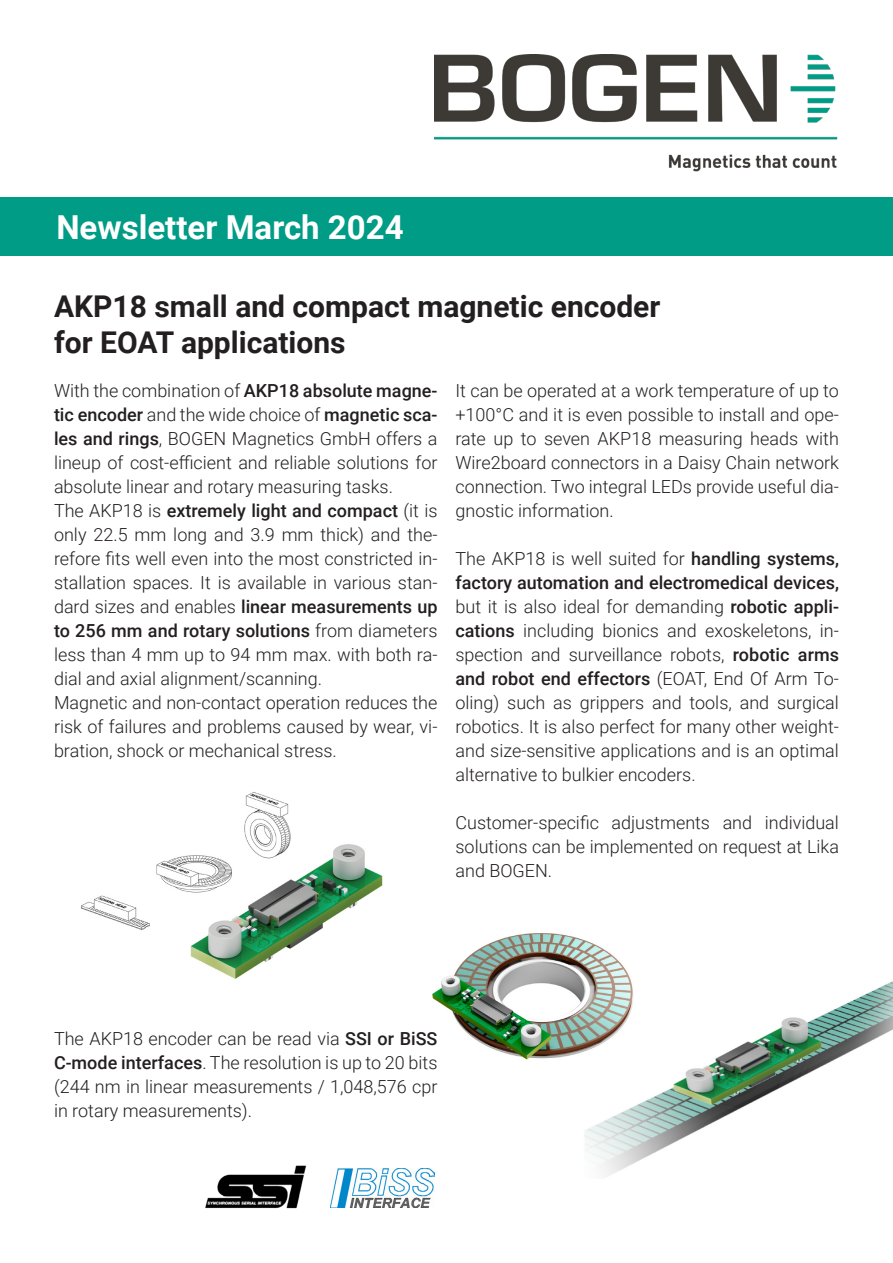
<style>
.page{position:relative;width:893px;height:1263px;background:#fff}
.page>*{position:absolute;margin:0;border:0;box-sizing:border-box;transform-origin:0 0}
.t1{font:700 33px "Roboto";color:#fff}
.t2{font:700 30px/36px "Roboto";color:#231f20}
.t3{font:300 18px/24px "Roboto";color:#231f20;text-align:justify}
.s1{font-weight:500}
</style>
<div class="page">
<img style="left:435px;top:54px;width:403px;height:117px">
<div style="left:0;top:198px;width:893px;height:58px;background:#009c85"></div>
<img style="left:419px;top:933px;width:474px;height:244px">
<img style="left:81px;top:792px;width:302px;height:187px">
<img style="left:205px;top:1165px;width:102px;height:44px">
<img style="left:330px;top:1169px;width:105px;height:38px">
<p class="t1" style="left:56px;top:204px;width:349px">Newsletter March 2024</p>
<p class="t2" style="left:54px;top:287px;width:608px">AKP18 small and compact magnetic encoder for EOAT applications</p>
<p class="t3" style="left:54px;top:378px;width:385px">With the combination of <span class="s1">AKP18 absolute magne&shy;tic encoder</span> and the wide choice of <span class="s1">magnetic sca&shy;les and rings</span>, BOGEN Magnetics GmbH offers a lineup of cost-efficient and reliable solutions for absolute linear and rotary measuring tasks.</p>
<p class="t3" style="left:54px;top:498px;width:385px">The AKP18 is <span class="s1">extremely light and compact</span> (it is only 22.5 mm long and 3.9 mm thick) and the&shy;refore fits well even into the most constricted in&shy;stallation spaces. It is available in various stan&shy;dard sizes and enables <span class="s1">linear measurements up to 256 mm and rotary solutions</span> from diameters less than 4 mm up to 94 mm max. with both ra&shy;dial and axial alignment/scanning.</p>
<p class="t3" style="left:54px;top:690px;width:385px">Magnetic and non-contact operation reduces the risk of failures and problems caused by wear, vi&shy;bration, shock or mechanical stress.</p>
<p class="t3" style="left:455px;top:378px;width:385px">It can be operated at a work temperature of up to +100°C and it is even possible to install and ope&shy;rate up to seven AKP18 measuring heads with Wire2board connectors in a Daisy Chain network connection. Two integral LEDs provide useful dia&shy;gnostic information.</p>
<p class="t3" style="left:455px;top:546px;width:385px">The AKP18 is well suited for <span class="s1">handling systems, factory automation and electromedical devices, </span>but it is also ideal for demanding <span class="s1">robotic appli&shy;cations</span> including bionics and exoskeletons, in&shy;spection and surveillance robots, <span class="s1">robotic arms and robot end effectors</span> (EOAT, End Of Arm To&shy;oling) such as grippers and tools, and surgical robotics. It is also perfect for many other weight&shy;and size-sensitive applications and is an optimal alternative to bulkier encoders.</p>
<p class="t3" style="left:455px;top:810px;width:385px">Customer-specific adjustments and individual solutions can be implemented on request at Lika and BOGEN.</p>
<p class="t3" style="left:54px;top:1026px;width:385px">The AKP18 encoder can be read via <span class="s1">SSI or BiSS C-mode interfaces</span>. The resolution is up to 20 bits (244 nm in linear measurements / 1,048,576 cpr in rotary measurements).</p>
</div>
